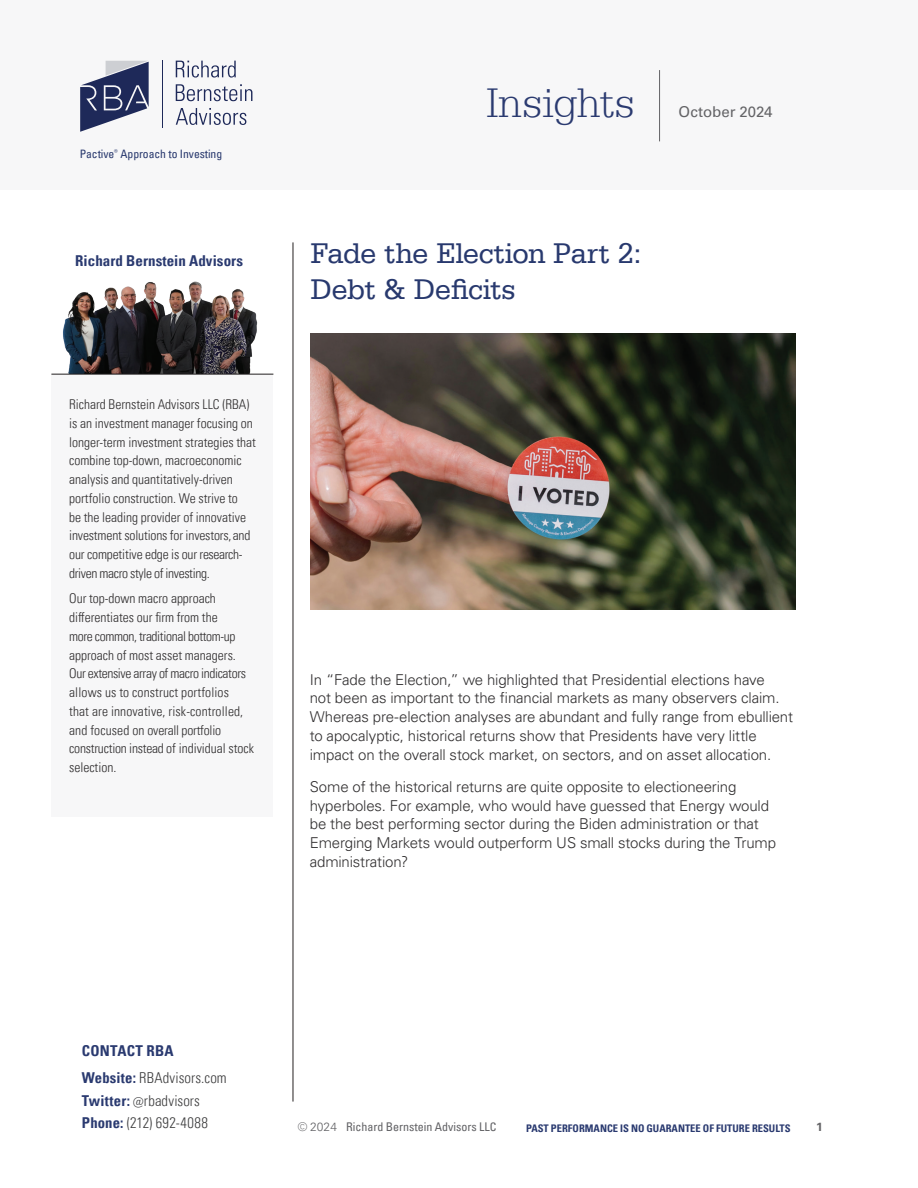
<style>
.page{position:relative;width:918px;height:1188px;background:#fff}
.page>*{position:absolute;margin:0;border:0;box-sizing:border-box;transform-origin:0 0}
.t1{font:300 43.5px "Serifa Std";letter-spacing:-.015em;color:#2a3a70}
.t2{font:30px/36px "Serifa Std";letter-spacing:-.015em;color:#28396e}
.t3{font:300 15px/18.8px "Univers LT Pro 45";letter-spacing:-.01em;color:#312f30}
.t4{font:700 condensed 15px/27px "Univers LT Pro";letter-spacing:.005em;color:#2a3a70}
.t5{font:300 condensed 15px/22.5px "Univers LT Pro";letter-spacing:.015em;color:#3e3e3f}
.t6{font:15px "Univers LT Pro 55 Roman";letter-spacing:-.005em;color:#636366}
.t7{font:300 condensed 13.5px/18.8px "Univers LT Pro";color:#312f30}
.t8{font:condensed 12px "Univers LT Pro";color:#636366}
.t9{font:700 12px "Univers LT Pro 65";color:#636366}
.t10{font:condensed 11.7px "Univers LT Pro";letter-spacing:-.005em;color:#29396e}
.t11{font:700 condensed 10.5px "Univers LT Pro";color:#2a3a70}
.s1{font-size:9.45px}
.s2{font-weight:300;color:#3e3e3f}
.s3{font-weight:700;color:#2a3a70}
.s4{font-size:12px}
.s5{font-family:"Univers LT Pro 45";font-weight:300;font-stretch:normal}
</style>
<div class="page">
<div style="left:0;top:0;width:918px;height:190px;background:#f7f7f8"></div>
<svg style="left:80px;top:61px;width:69px;height:71px"></svg>
<hr style="left:162px;top:60px;width:1px;height:68px;background:#1e2959">
<svg style="left:176px;top:108px;width:70px;height:17px"></svg>
<svg style="left:176px;top:61px;width:60px;height:17px"></svg>
<svg style="left:176px;top:84px;width:76px;height:17px"></svg>
<hr style="left:659px;top:70px;width:1px;height:71px;background:#636366">
<div style="left:51px;top:374px;width:222px;height:442px;background:#f7f7f8"></div>
<hr style="left:293px;top:242px;width:1px;height:860px;background:#231f20">
<img style="left:60px;top:281px;width:205px;height:93px">
<hr style="left:51px;top:374px;width:222px;height:1px;background:#231f20">
<img style="left:310px;top:333px;width:486px;height:276px">
<p class="t10" style="left:80px;top:146px;width:144px">Pactive<span class="s1">®</span> Approach to Investing</p>
<p class="t4" style="left:75px;top:247px;width:169px">Richard Bernstein Advisors</p>
<p class="t7" style="left:69px;top:394px;width:188px">Richard Bernstein Advisors LLC (RBA) is an investment manager focusing on longer-term investment strategies that combine top-down, macroeconomic analysis and quantitatively-driven portfolio construction. We strive to<br>be the leading provider of innovative investment solutions for investors, and our competitive edge is our research&shy;driven macro style of investing.</p>
<p class="t7" style="left:69px;top:589px;width:186px">Our top-down macro approach differentiates our firm from the<br>more common, traditional bottom-up approach of most asset managers.<br>Our extensive array of macro indicators allows us to construct portfolios<br>that are innovative, risk-controlled, and focused on overall portfolio construction instead of individual stock selection.</p>
<h1 class="t1" style="left:487px;top:79px;width:149px">Insights</h1>
<p class="t6" style="left:679px;top:101px;width:95px">October 2024</p>
<h2 class="t2" style="left:311px;top:236px;width:333px">Fade the Election Part 2:<br>Debt &amp; Deficits</h2>
<p class="t3" style="left:310px;top:670px;width:485px">In “Fade the Election,” we highlighted that Presidential elections have<br>not been as important to the financial markets as many observers claim.<br>Whereas pre-election analyses are abundant and fully range from ebullient to apocalyptic, historical returns show that Presidents have very little impact on the overall stock market, on sectors, and on asset allocation.</p>
<p class="t3" style="left:310px;top:777px;width:468px">Some of the historical returns are quite opposite to electioneering hyperboles. For example, who would have guessed that Energy would be the best performing sector during the Biden administration or that Emerging Markets would outperform US small stocks during the Trump administration?</p>
<p class="t4" style="left:82px;top:1037px;width:146px">CONTACT RBA<br>Website: <span class="s2">RBAdvisors.com</span></p>
<p class="t5" style="left:82px;top:1088px;width:128px"><span class="s3">Twitter:</span> <span class="s4">@</span>rbadvisors<br><span class="s3">Phone:</span> (212) 692-4088</p>
<p class="t8" style="left:298px;top:1119px;width:200px"><span class="s5">© 2024</span> Richard Bernstein Advisors LLC</p>
<p class="t9" style="left:816px;top:1118px;width:8px">1</p>
<p class="t11" style="left:526px;top:1122px;width:266px">PAST PERFORMANCE IS NO GUARANTEE OF FUTURE RESULTS</p>
</div>
